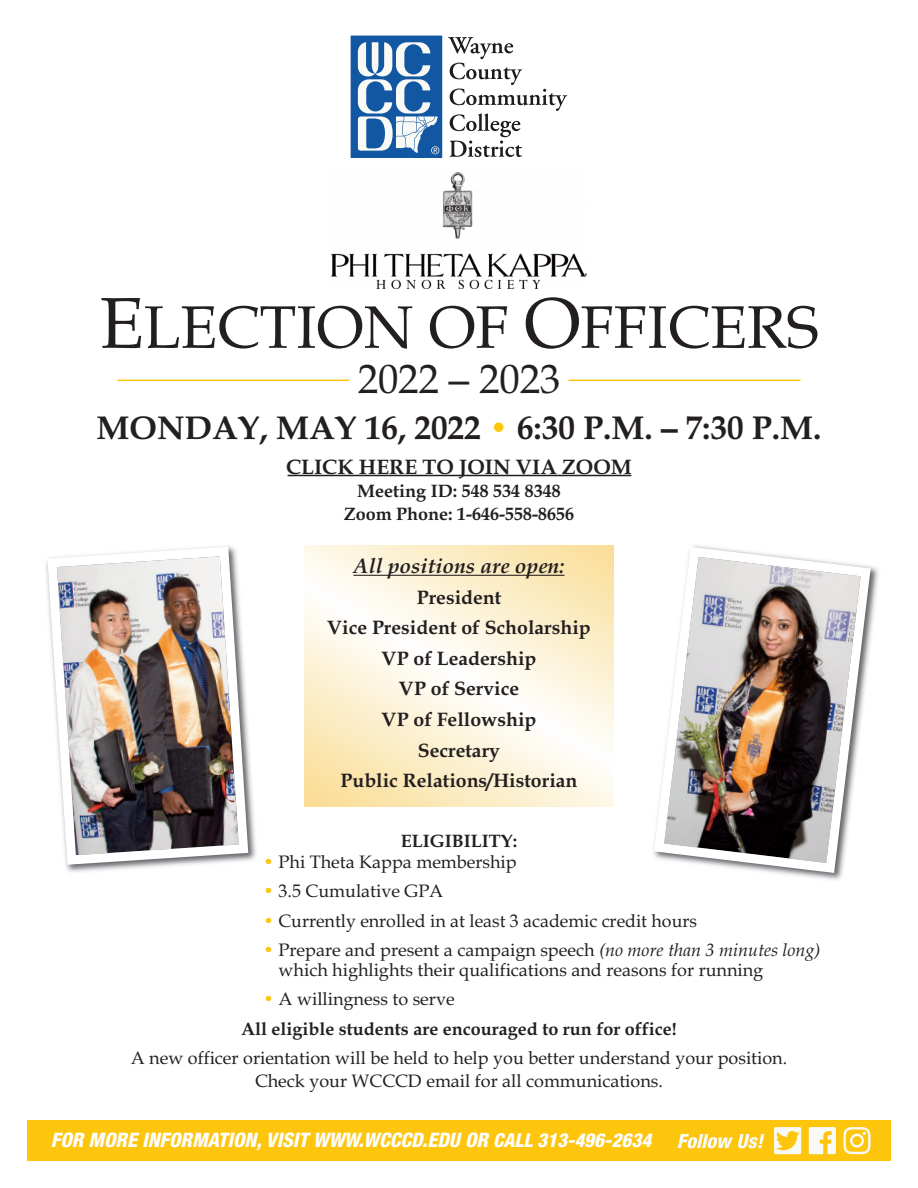
<style>
.page{position:relative;width:918px;height:1188px;background:#fff}
.page>*{position:absolute;margin:0;border:0;box-sizing:border-box;transform-origin:0 0}
.t1{font:60px "Book Antiqua";color:#231f20}
.t2{font:40.5px "Book Antiqua";color:#231f20}
.t3{font:700 33px "Book Antiqua";color:#231f20}
.t4{font:700 21px "Book Antiqua";color:#231f20}
.t5{font:italic 700 21px "Book Antiqua";color:#231f20}
.t6{font:italic 800 condensed 19.95px "Helvetica Neue";color:#fff}
.t7{font:700 19.5px/30.6px "Book Antiqua";color:#231f20;text-align:center}
.t8{font:18px/20.1px "Book Antiqua";color:#231f20}
.t9{font:700 18px/23.5px "Book Antiqua";color:#231f20;text-align:center}
.s1{font-size:72px}
.s2{color:#fec50d}
.s3{font-style:italic}
.s4{font-weight:400;color:#fec50d}
.s5{font-weight:400}
.s6{font-size:19.2px}
</style>
<div class="page">
<svg style="left:304px;top:545px;width:310px;height:261px"></svg>
<img style="left:332px;top:173px;width:255px;height:116px">
<hr style="left:117px;top:380px;width:232px;height:1px;background:#fec50d">
<hr style="left:569px;top:380px;width:231px;height:1px;background:#fec50d">
<hr style="left:353px;top:575px;width:212px;height:1px;background:#231f20">
<img style="left:653px;top:545px;width:223px;height:333px">
<img style="left:46px;top:546px;width:207px;height:324px">
<div style="left:27px;top:1120px;width:864px;height:41px;background:#fec50d"></div>
<div style="left:351px;top:36px;width:91px;height:121px;background:#1157a2"></div>
<div style="left:351px;top:36px;width:91px;height:122px;border:1px solid #1157a2"></div>
<svg style="left:448px;top:37px;width:119px;height:120px"></svg>
<svg style="left:358px;top:42px;width:81px;height:112px"></svg>
<svg style="left:809px;top:1127px;width:27px;height:27px"></svg>
<svg style="left:774px;top:1127px;width:27px;height:27px"></svg>
<svg style="left:843px;top:1127px;width:28px;height:27px"></svg>
<svg style="left:678px;top:1134px;width:86px;height:14px"></svg>
<hr style="left:288px;top:475px;width:343px;height:1px;background:#231f20">
<h1 class="t1" style="left:100px;top:305px;width:720px"><span class="s1">E</span>LECTION OF <span class="s1">O</span>FFICERS</h1>
<h2 class="t2" style="left:358px;top:364px;width:204px">2022 – 2023</h2>
<h3 class="t3" style="left:97px;top:415px;width:726px">MONDAY, MAY 16, 2022 <span class="s2">•</span> 6:30 P.M. – 7:30 P.M.</h3>
<p class="t4" style="left:286px;top:459px;width:347px">CLICK HERE TO JOIN VIA ZOOM</p>
<p class="t9" style="left:344px;top:481px;width:232px">Meeting ID: 548 534 8348<br>Zoom Phone: 1-646-558-8656</p>
<p class="t5" style="left:353px;top:558px;width:213px">All positions are open:</p>
<p class="t7" style="left:327px;top:584px;width:265px">President<br>Vice President of Scholarship<br>VP of Leadership<br>VP of Service<br>VP of Fellowship<br>Secretary<br>Public Relations/Historian</p>
<p class="t9" style="left:401px;top:831px;width:118px">ELIGIBILITY:</p>
<p class="t8" style="left:263px;top:855px;width:255px"><span class="s2">•</span> Phi Theta Kappa membership</p>
<p class="t8" style="left:263px;top:884px;width:182px"><span class="s2">•</span> 3.5 Cumulative GPA</p>
<p class="t8" style="left:263px;top:913px;width:435px"><span class="s2">•</span> Currently enrolled in at least 3 academic credit hours</p>
<p class="t8" style="left:279px;top:942px;width:543px;text-indent:-15px"><span class="s2">•</span> Prepare and present a campaign speech <span class="s3">(no more than 3 minutes long) </span>which highlights their qualifications and reasons for running</p>
<p class="t9" style="left:241px;top:986px;width:437px;line-height:29.7px;text-align:left;text-indent:22px"><span class="s4">•</span> <span class="s5">A willingness to serve<br></span>All eligible students are encouraged to run for office!</p>
<p class="t8" style="left:131px;top:1049px;width:658px;line-height:23.1px;text-align:center">A new officer orientation will be held to help you better understand your position.<br>Check your WCCCD email for all communications.</p>
<p class="t6" style="left:51px;top:1133px;width:606px">FOR MORE INFORMATION,VISIT WWW.WCCCD.EDU OR <span class="s6">CALL 313-496-2634</span></p>
</div>
